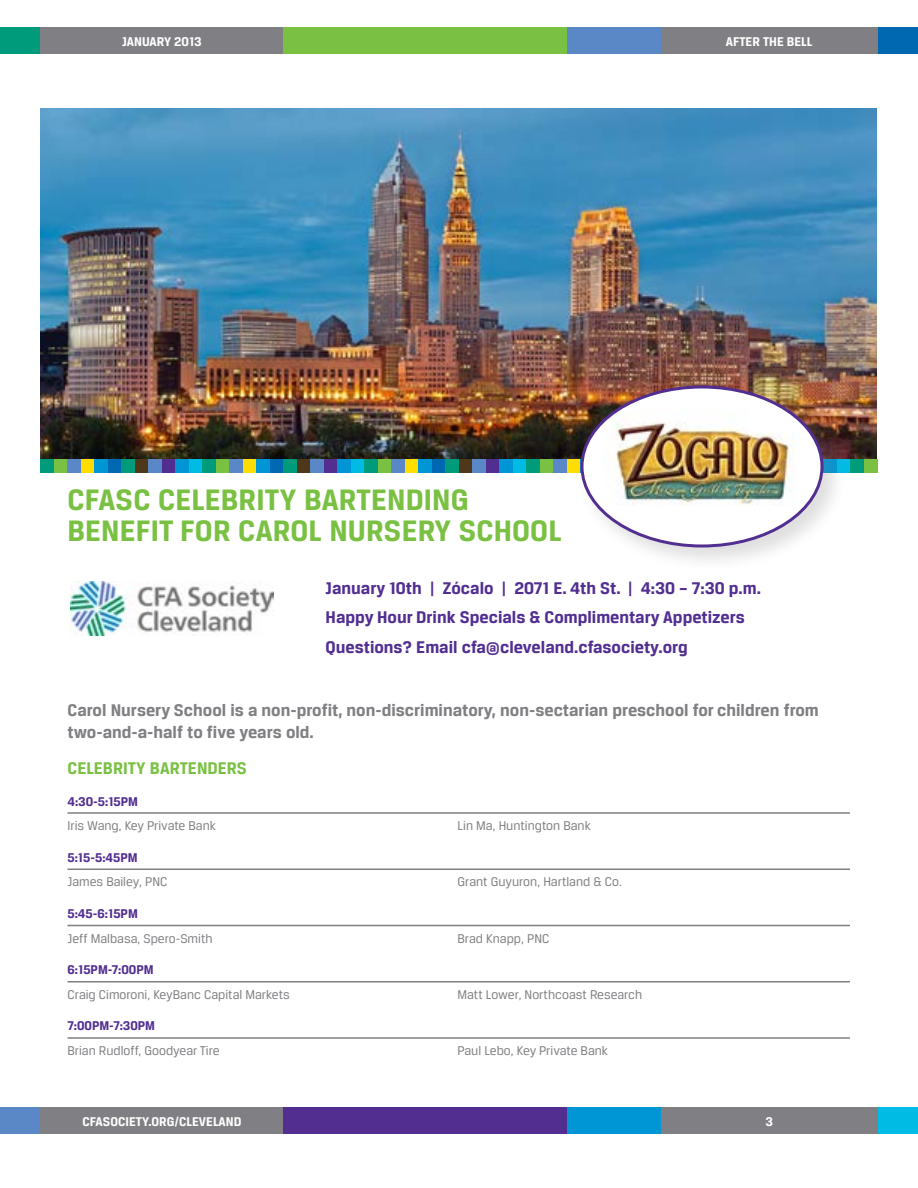
<style>
.page{position:relative;width:918px;height:1188px;background:#fff}
.page>*{position:absolute;margin:0;border:0;box-sizing:border-box;transform-origin:0 0}
.t1{font:700 31.5px/31.5px "CFA Breuer Text";letter-spacing:.005em;color:#7ac143}
.t2{font:700 18px/29.2px "CFA Breuer Text";color:#522e91}
.t3{font:700 18px/22.5px "CFA Breuer Text";color:#807f83}
.t4{font:700 18px "CFA Breuer Text";color:#7ac143}
.t5{font:13.5px "CFA Breuer Text";color:#807f83}
.t6{font:700 13.5px "CFA Breuer Text";color:#522e91}
.t7{font:700 13.5px "CFA Breuer Text";color:#fff}
</style>
<div class="page">
<div style="left:0;top:27px;width:40px;height:27px;background:#009b7a"></div>
<div style="left:284px;top:27px;width:283px;height:27px;background:#7ac143"></div>
<div style="left:567px;top:27px;width:94px;height:27px;background:#5a87c6"></div>
<div style="left:877px;top:27px;width:41px;height:27px;background:#0067b1"></div>
<div style="left:661px;top:27px;width:217px;height:27px;background:#807f83"></div>
<div style="left:40px;top:27px;width:244px;height:27px;background:#807f83"></div>
<div style="left:0;top:1107px;width:40px;height:27px;background:#5a87c6"></div>
<div style="left:284px;top:1107px;width:283px;height:27px;background:#522e91"></div>
<div style="left:567px;top:1107px;width:94px;height:27px;background:#0096d6"></div>
<div style="left:878px;top:1107px;width:40px;height:27px;background:#00bce4"></div>
<div style="left:661px;top:1107px;width:217px;height:27px;background:#807f83"></div>
<div style="left:40px;top:1107px;width:244px;height:27px;background:#807f83"></div>
<img style="left:40px;top:108px;width:837px;height:351px">
<img style="left:70px;top:581px;width:203px;height:54px">
<div style="left:40px;top:459px;width:14px;height:13px;background:#009b7a"></div>
<div style="left:54px;top:459px;width:14px;height:13px;background:#7ac143"></div>
<div style="left:68px;top:459px;width:13px;height:13px;background:#5a87c6"></div>
<div style="left:81px;top:459px;width:13px;height:13px;background:#fd0"></div>
<div style="left:94px;top:459px;width:14px;height:13px;background:#0096d6"></div>
<div style="left:108px;top:459px;width:14px;height:13px;background:#0067b1"></div>
<div style="left:122px;top:459px;width:13px;height:13px;background:#009b7a"></div>
<div style="left:135px;top:459px;width:13px;height:13px;background:#4e3819"></div>
<div style="left:148px;top:459px;width:14px;height:13px;background:#5a87c6"></div>
<div style="left:162px;top:459px;width:14px;height:13px;background:#522e91"></div>
<div style="left:176px;top:459px;width:13px;height:13px;background:#0096d6"></div>
<div style="left:189px;top:459px;width:13px;height:13px;background:#00bce4"></div>
<div style="left:202px;top:459px;width:14px;height:13px;background:#009b7a"></div>
<div style="left:216px;top:459px;width:14px;height:13px;background:#7ac143"></div>
<div style="left:230px;top:459px;width:13px;height:13px;background:#5a87c6"></div>
<div style="left:243px;top:459px;width:13px;height:13px;background:#fd0"></div>
<div style="left:256px;top:459px;width:14px;height:13px;background:#0096d6"></div>
<div style="left:270px;top:459px;width:14px;height:13px;background:#0067b1"></div>
<div style="left:284px;top:459px;width:13px;height:13px;background:#009b7a"></div>
<div style="left:297px;top:459px;width:13px;height:13px;background:#4e3819"></div>
<div style="left:310px;top:459px;width:14px;height:13px;background:#5a87c6"></div>
<div style="left:324px;top:459px;width:14px;height:13px;background:#522e91"></div>
<div style="left:338px;top:459px;width:13px;height:13px;background:#0096d6"></div>
<div style="left:351px;top:459px;width:13px;height:13px;background:#00bce4"></div>
<div style="left:364px;top:459px;width:14px;height:13px;background:#009b7a"></div>
<div style="left:378px;top:459px;width:14px;height:13px;background:#7ac143"></div>
<div style="left:392px;top:459px;width:13px;height:13px;background:#5a87c6"></div>
<div style="left:405px;top:459px;width:13px;height:13px;background:#fd0"></div>
<div style="left:418px;top:459px;width:14px;height:13px;background:#0096d6"></div>
<div style="left:432px;top:459px;width:14px;height:13px;background:#0067b1"></div>
<div style="left:446px;top:459px;width:13px;height:13px;background:#009b7a"></div>
<div style="left:459px;top:459px;width:13px;height:13px;background:#4e3819"></div>
<div style="left:472px;top:459px;width:14px;height:13px;background:#5a87c6"></div>
<div style="left:486px;top:459px;width:14px;height:13px;background:#522e91"></div>
<div style="left:500px;top:459px;width:13px;height:13px;background:#0096d6"></div>
<div style="left:513px;top:459px;width:13px;height:13px;background:#00bce4"></div>
<div style="left:526px;top:459px;width:14px;height:13px;background:#009b7a"></div>
<div style="left:540px;top:459px;width:14px;height:13px;background:#7ac143"></div>
<div style="left:554px;top:459px;width:13px;height:13px;background:#5a87c6"></div>
<div style="left:567px;top:459px;width:13px;height:13px;background:#fd0"></div>
<div style="left:837px;top:459px;width:13px;height:13px;background:#00bce4"></div>
<div style="left:850px;top:459px;width:14px;height:13px;background:#009b7a"></div>
<div style="left:864px;top:459px;width:14px;height:13px;background:#7ac143"></div>
<div style="left:576px;top:381px;width:270px;height:191px;background:#807f83;opacity:.25"></div>
<img style="left:582px;top:387px;width:240px;height:159px">
<hr style="left:68px;top:812px;width:782px;height:2px;background:#807f83">
<hr style="left:68px;top:868px;width:782px;height:2px;background:#807f83">
<hr style="left:68px;top:925px;width:782px;height:1px;background:#807f83">
<hr style="left:68px;top:981px;width:782px;height:1px;background:#807f83">
<hr style="left:68px;top:1037px;width:782px;height:2px;background:#807f83">
<p class="t7" style="left:122px;top:34px;width:81px">january 2013</p>
<p class="t7" style="left:726px;top:34px;width:88px">After the Bell</p>
<h1 class="t1" style="left:68px;top:483px;width:496px">CFASC Celebrity Bartending<br>Benefit for Carol Nursery School</h1>
<h2 class="t2" style="left:326px;top:573px;width:435px">January 10th | Zócalo | 2071 E. 4th St. | 4:30 – 7:30 p.m.<br>Happy Hour Drink Specials &amp; Complimentary Appetizers<br>Questions? Email cfa@cleveland.cfasociety.org</h2>
<h2 class="t3" style="left:68px;top:698px;width:753px">Carol Nursery School is a non-profit, non-discriminatory, non-sectarian preschool for children from two-and-a-half to five years old.</h2>
<h2 class="t4" style="left:68px;top:758px;width:181px">Celebrity bartenders</h2>
<p class="t6" style="left:68px;top:793px;width:63px">4:30-5:15pm</p>
<p class="t5" style="left:68px;top:818px;width:150px">Iris Wang, Key Private Bank</p>
<p class="t5" style="left:458px;top:818px;width:135px">Lin Ma, Huntington Bank</p>
<p class="t6" style="left:68px;top:850px;width:62px">5:15-5:45pm</p>
<p class="t5" style="left:68px;top:875px;width:102px">James Bailey, PNC</p>
<p class="t5" style="left:458px;top:875px;width:166px">Grant Guyuron, Hartland &amp; Co.</p>
<p class="t6" style="left:68px;top:906px;width:62px">5:45-6:15pm</p>
<p class="t5" style="left:68px;top:931px;width:147px">Jeff Malbasa, Spero-Smith</p>
<p class="t5" style="left:458px;top:931px;width:94px">Brad Knapp, PNC</p>
<p class="t6" style="left:68px;top:962px;width:78px">6:15pm-7:00pm</p>
<p class="t5" style="left:68px;top:987px;width:224px">Craig Cimoroni, KeyBanc Capital Markets</p>
<p class="t5" style="left:458px;top:987px;width:186px">Matt Lower, Northcoast Research</p>
<p class="t6" style="left:68px;top:1018px;width:80px">7:00pm-7:30pm</p>
<p class="t5" style="left:68px;top:1043px;width:154px">Brian Rudloff, Goodyear Tire</p>
<p class="t5" style="left:458px;top:1043px;width:152px">Paul Lebo, Key Private Bank</p>
<p class="t7" style="left:82px;top:1114px;width:161px">cfasociety.org/Cleveland</p>
<p class="t7" style="left:765px;top:1114px;width:9px">3</p>
</div>
